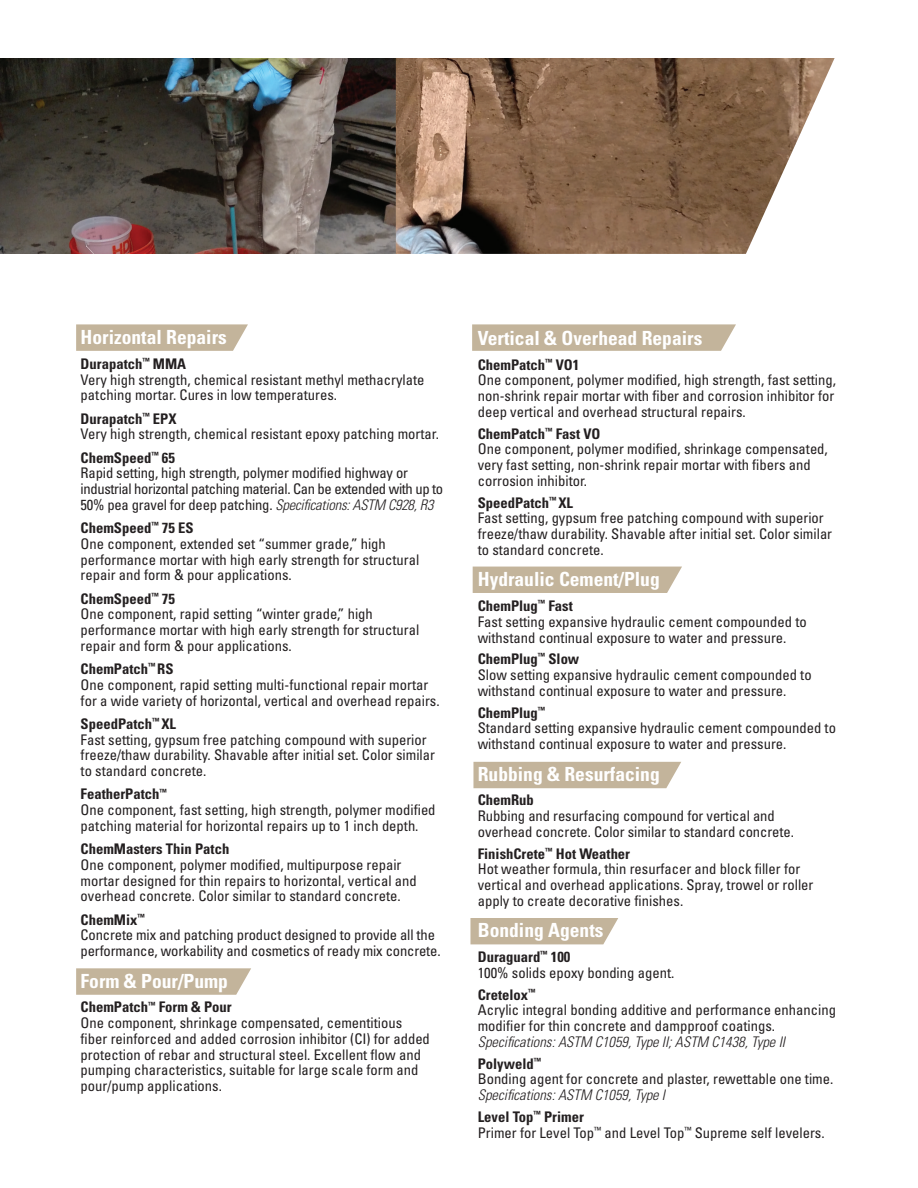
<style>
.page{position:relative;width:918px;height:1188px;background:#fff}
.page>*{position:absolute;margin:0;border:0;box-sizing:border-box;transform-origin:0 0}
.t1{font:700 condensed 19.5px "Univers";color:#fff}
.t2{font:condensed 14.7px/15.8px "Univers";color:#231f20}
.t3{font:italic 300 condensed 14.7px/21.8px "Univers";color:#231f20}
.t4{font:700 condensed 14.7px "Univers";color:#231f20}
.s1{font-weight:700}
.s2{font-weight:300;font-style:italic}
.s3{font-weight:700;font-style:normal}
</style>
<div class="page">
<img style="left:1px;top:58px;width:395px;height:196px">
<img style="left:0;top:0;width:1px;height:262px">
<div style="left:470px;top:918px;width:148px;height:26px;background:#c3b49b"></div>
<svg style="left:76px;top:968px;width:175px;height:27px;background:#c6b8a1"></svg>
<div style="left:473px;top:762px;width:208px;height:26px;background:#c3b49b"></div>
<div style="left:473px;top:567px;width:209px;height:26px;background:#c3b49b"></div>
<svg style="left:472px;top:324px;width:264px;height:27px;background:#c5b79f"></svg>
<svg style="left:76px;top:324px;width:172px;height:27px;background:#c6b8a1"></svg>
<img style="left:396px;top:58px;width:439px;height:196px">
<div style="left:0;top:0;width:918px;height:57px;background:#fff"></div>
<div style="left:0;top:254px;width:918px;height:34px;background:#fff"></div>
<h1 class="t1" style="left:81px;top:325px;width:148px">Horizontal Repairs</h1>
<p class="t2" style="left:81px;top:355px;width:345px"><span class="s1">Durapatch</span><sup>™</sup> <span class="s1">MMA<br></span>Very high strength, chemical resistant methyl methacrylate patching mortar. Cures in low temperatures.</p>
<p class="t2" style="left:81px;top:410px;width:360px"><span class="s1">Durapatch</span><sup>™</sup> <span class="s1">EPX<br></span>Very high strength, chemical resistant epoxy patching mortar.</p>
<p class="t2" style="left:81px;top:449px;width:364px"><span class="s1">ChemSpeed</span><sup>™</sup> <span class="s1">65<br></span>Rapid setting, high strength, polymer modified highway or industrial horizontal patching material. Can be extended with up to 50% pea gravel for deep patching. <span class="s2">Specifications: ASTM C928, R3</span></p>
<p class="t2" style="left:81px;top:520px;width:340px"><span class="s1">ChemSpeed</span><sup>™</sup> <span class="s1">75 ES<br></span>One component, extended set “summer grade,” high performance mortar with high early strength for structural repair and form &amp; pour applications.</p>
<p class="t2" style="left:81px;top:590px;width:340px"><span class="s1">ChemSpeed</span><sup>™</sup> <span class="s1">75<br></span>One component, rapid setting “winter grade,” high performance mortar with high early strength for structural repair and form &amp; pour applications.</p>
<p class="t2" style="left:81px;top:661px;width:361px"><span class="s1">ChemPatch</span><sup>™</sup> <span class="s1">RS<br></span>One component, rapid setting multi-functional repair mortar for a wide variety of horizontal, vertical and overhead repairs.</p>
<p class="t2" style="left:81px;top:715px;width:356px"><span class="s1">SpeedPatch</span><sup>™</sup> <span class="s1">XL<br></span>Fast setting, gypsum free patching compound with superior freeze/thaw durability. Shavable after initial set. Color similar to standard concrete.</p>
<p class="t2" style="left:81px;top:786px;width:357px"><span class="s1">FeatherPatch</span><sup>™<br></sup>One component, fast setting, high strength, polymer modified patching material for horizontal repairs up to 1 inch depth.</p>
<p class="t4" style="left:81px;top:840px;width:150px">ChemMasters Thin Patch</p>
<p class="t2" style="left:81px;top:856px;width:338px">One component, polymer modified, multipurpose repair mortar designed for thin repairs to horizontal, vertical and overhead concrete. Color similar to standard concrete.</p>
<p class="t2" style="left:81px;top:911px;width:361px"><span class="s1">ChemMix</span><sup>™<br></sup>Concrete mix and patching product designed to provide all the performance, workability and cosmetics of ready mix concrete.</p>
<h1 class="t1" style="left:81px;top:969px;width:149px">Form &amp; Pour/Pump</h1>
<p class="t2" style="left:81px;top:999px;width:351px"><span class="s1">ChemPatch</span><sup>™</sup> <span class="s1">Form &amp; Pour<br></span>One component, shrinkage compensated, cementitious fiber reinforced and added corrosion inhibitor (CI) for added protection of rebar and structural steel. Excellent flow and pumping characteristics, suitable for large scale form and pour/pump applications.</p>
<h1 class="t1" style="left:478px;top:326px;width:226px">Vertical &amp; Overhead Repairs</h1>
<p class="t2" style="left:478px;top:356px;width:360px"><span class="s1">ChemPatch</span><sup>™</sup> <span class="s1">VO1<br></span>One component, polymer modified, high strength, fast setting, non-shrink repair mortar with fiber and corrosion inhibitor for deep vertical and overhead structural repairs.</p>
<p class="t2" style="left:478px;top:425px;width:352px"><span class="s1">ChemPatch</span><sup>™</sup> <span class="s1">Fast VO<br></span>One component, polymer modified, shrinkage compensated, very fast setting, non-shrink repair mortar with fibers and corrosion inhibitor.</p>
<p class="t2" style="left:478px;top:494px;width:356px"><span class="s1">SpeedPatch</span><sup>™</sup> <span class="s1">XL<br></span>Fast setting, gypsum free patching compound with superior freeze/thaw durability. Shavable after initial set. Color similar to standard concrete.</p>
<h1 class="t1" style="left:478px;top:567px;width:184px">Hydraulic Cement/Plug</h1>
<p class="t2" style="left:478px;top:598px;width:330px"><span class="s1">ChemPlug</span><sup>™</sup> <span class="s1">Fast<br></span>Fast setting expansive hydraulic cement compounded to withstand continual exposure to water and pressure.</p>
<p class="t2" style="left:478px;top:651px;width:335px"><span class="s1">ChemPlug</span><sup>™</sup> <span class="s1">Slow<br></span>Slow setting expansive hydraulic cement compounded to withstand continual exposure to water and pressure.</p>
<p class="t2" style="left:478px;top:704px;width:360px"><span class="s1">ChemPlug</span><sup>™<br></sup>Standard setting expansive hydraulic cement compounded to withstand continual exposure to water and pressure.</p>
<h1 class="t1" style="left:478px;top:762px;width:184px">Rubbing &amp; Resurfacing</h1>
<p class="t4" style="left:478px;top:791px;width:58px">ChemRub</p>
<p class="t2" style="left:478px;top:808px;width:318px">Rubbing and resurfacing compound for vertical and overhead concrete. Color similar to standard concrete.</p>
<p class="t2" style="left:478px;top:845px;width:337px"><span class="s1">FinishCrete</span><sup>™</sup> <span class="s1">Hot Weather<br></span>Hot weather formula, thin resurfacer and block filler for vertical and overhead applications. Spray, trowel or roller apply to create decorative finishes.</p>
<h1 class="t1" style="left:478px;top:918px;width:127px">Bonding Agents</h1>
<p class="t2" style="left:478px;top:949px;width:198px"><span class="s1">Duraguard</span><sup>™</sup> <span class="s1">100<br></span>100% solids epoxy bonding agent.</p>
<p class="t2" style="left:478px;top:986px;width:360px"><span class="s1">Cretelox</span><sup>™<br></sup>Acrylic integral bonding additive and performance enhancing modifier for thin concrete and dampproof coatings.</p>
<p class="t3" style="left:478px;top:1031px;width:309px">Specifications: ASTM C1059, Type II; ASTM C1438, Type II<br><span class="s3">Polyweld</span><sup>™</sup></p>
<p class="t2" style="left:478px;top:1071px;width:357px">Bonding agent for concrete and plaster, rewettable one time.</p>
<p class="t3" style="left:478px;top:1084px;width:189px">Specifications: ASTM C1059, Type I<br><span class="s3">Level Top</span><sup>™</sup> <span class="s3">Primer</span></p>
<p class="t2" style="left:478px;top:1124px;width:348px">Primer for Level Top<sup>™</sup> and Level Top<sup>™</sup> Supreme self levelers.</p>
</div>
